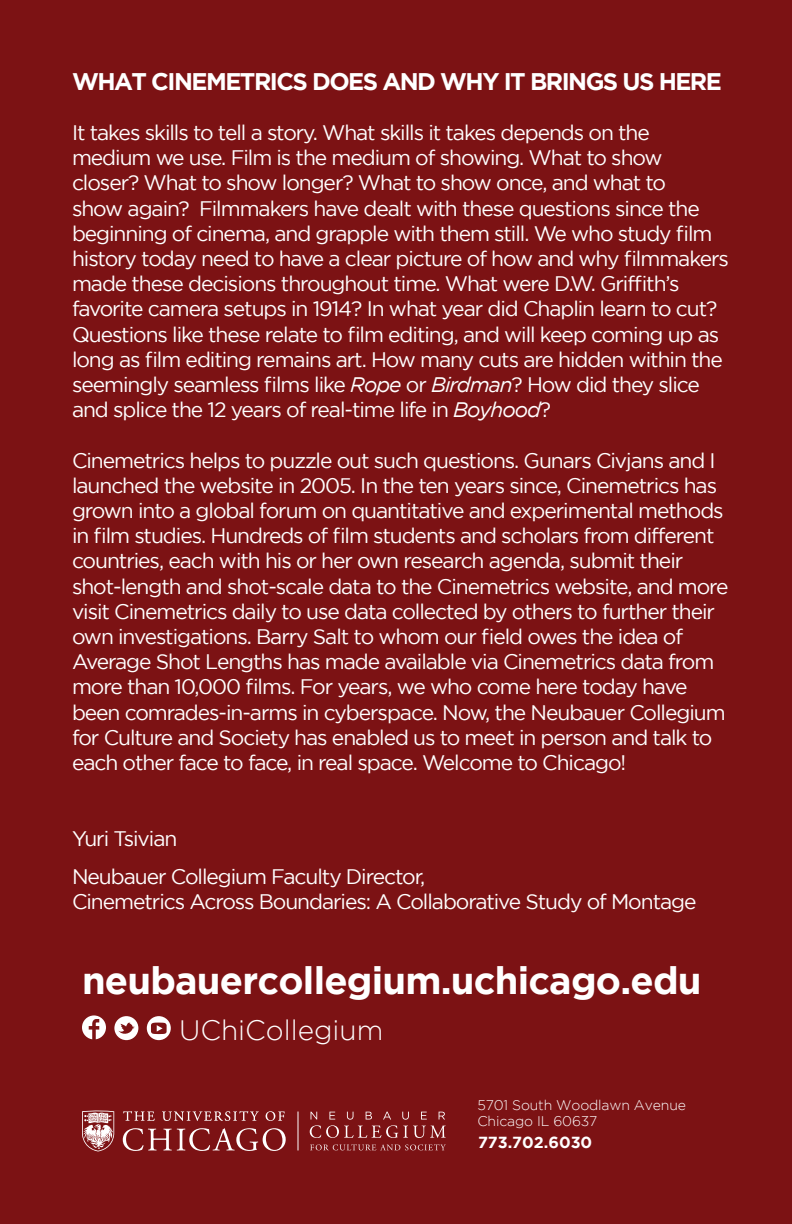
<style>
.page{position:relative;width:792px;height:1224px;background:#7c1214}
.page>*{position:absolute;margin:0;border:0;box-sizing:border-box;transform-origin:0 0}
.t1{font:700 38px "Gotham";letter-spacing:-.02em;color:#fff}
.t2{font:300 28px "Gotham";color:#fff}
.t3{font:700 24px "Gotham";letter-spacing:-.065em;color:#fff}
.t4{font:21px/25.2px "Gotham";letter-spacing:-.05em;color:#fff}
.t5{font:700 16px "Gotham";color:#fff}
.t6{font:300 14px "Gotham";letter-spacing:-.01em;color:#fff}
.s1{font-style:italic}
</style>
<div class="page">
<div style="left:82px;top:1015px;width:24px;height:24px;background:#fff;border-radius:50%"></div>
<svg style="left:89px;top:1019px;width:10px;height:21px"></svg>
<div style="left:114px;top:1016px;width:24px;height:24px;background:#fff;border-radius:50%"></div>
<svg style="left:118px;top:1023px;width:17px;height:11px"></svg>
<div style="left:147px;top:1016px;width:24px;height:24px;background:#fff;border-radius:50%"></div>
<svg style="left:151px;top:1023px;width:16px;height:11px"></svg>
<svg style="left:82px;top:1110px;width:204px;height:42px"></svg>
<svg style="left:310px;top:1144px;width:136px;height:6px"></svg>
<svg style="left:310px;top:1112px;width:136px;height:26px"></svg>
<hr style="left:298px;top:1112px;width:1px;height:38px;background:#fff">
<p class="t3" style="left:72px;top:67px;width:651px">WHAT CINEMETRICS DOES AND WHY IT BRINGS US HERE</p>
<p class="t4" style="left:72px;top:120px;width:659px">It takes skills to tell a story. What skills it takes depends on the medium we use. Film is the medium of showing. What to show closer? What to show longer? What to show once, and what to<br>show again? Filmmakers have dealt with these questions since the beginning of cinema, and grapple with them still. We who study film history today need to have a clear picture of how and why filmmakers made these decisions throughout time. What were D.W. Griffith’s favorite camera setups in 1914? In what year did Chaplin learn to cut?<br>Questions like these relate to film editing, and will keep coming up as long as film editing remains art. How many cuts are hidden within the seemingly seamless films like <span class="s1">Rope</span> or <span class="s1">Birdman</span>? How did they slice and splice the 12 years of real-time life in <span class="s1">Boyhood</span>?</p>
<p class="t4" style="left:72px;top:447px;width:658px">Cinemetrics helps to puzzle out such questions. Gunars Civjans and I launched the website in 2005. In the ten years since, Cinemetrics has grown into a global forum on quantitative and experimental methods in film studies. Hundreds of film students and scholars from different countries, each with his or her own research agenda, submit their shot-length and shot-scale data to the Cinemetrics website, and more visit Cinemetrics daily to use data collected by others to further their own investigations. Barry Salt to whom our field owes the idea of Average Shot Lengths has made available via Cinemetrics data from more than 10,000 films. For years, we who come here today have been comrades-in-arms in cyberspace. Now, the Neubauer Collegium for Culture and Society has enabled us to meet in person and talk to each other face to face, in real space. Welcome to Chicago!</p>
<p class="t4" style="left:72px;top:825px;width:107px">Yuri Tsivian</p>
<p class="t4" style="left:72px;top:863px;width:355px">Neubauer Collegium Faculty Director,</p>
<p class="t4" style="left:72px;top:888px;width:626px">Cinemetrics Across Boundaries: A Collaborative Study of Montage</p>
<p class="t1" style="left:82px;top:959px;width:621px">neubauercollegium.uchicago.edu</p>
<p class="t2" style="left:179px;top:1015px;width:206px">UChiCollegium</p>
<p class="t6" style="left:477px;top:1098px;width:210px">5701 South Woodlawn Avenue</p>
<p class="t6" style="left:477px;top:1114px;width:122px">Chicago IL 60637</p>
<p class="t5" style="left:478px;top:1133px;width:116px">773.702.6030</p>
</div>
